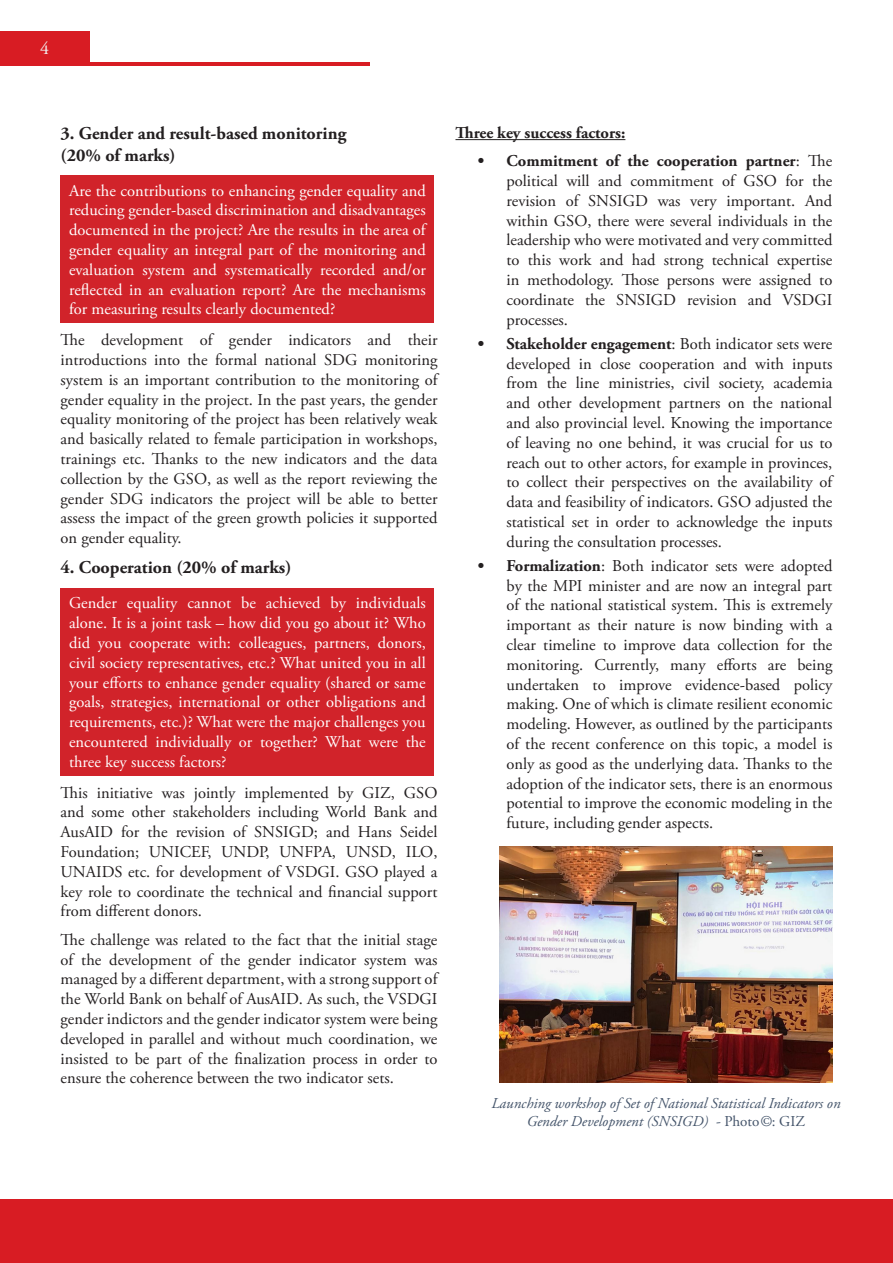
<style>
.page{position:relative;width:893px;height:1263px;background:#fff}
.page>*{position:absolute;margin:0;border:0;box-sizing:border-box;transform-origin:0 0}
._1__Heading{font:700 18px/21.6px "Adobe Garamond Pro";color:#231f20}
.t1{font:18px "Adobe Garamond Pro";color:#f2f2f2}
.t2{font:16.5px/19.8px "Adobe Garamond Pro";color:#231f20;text-align:justify}
.t3{font:16.5px/19.8px "Adobe Garamond Pro";color:#fff;text-align:justify}
.Emphasis{font:700 16.5px "Adobe Garamond Pro";color:#231f20}
.t4{font:italic 15px/18px "Adobe Garamond Pro";color:#44546a;text-align:center}
.s1{font-weight:700}
.s2{font-style:normal}
</style>
<div class="page">
<hr style="left:0;top:63px;width:370px;height:3px;background:#d81c23">
<div style="left:0;top:31px;width:89px;height:32px;background:#d81c23"></div>
<div style="left:61px;top:175px;width:373px;height:148px;background:#d1232a"></div>
<div style="left:61px;top:588px;width:373px;height:187px;background:#d1232a"></div>
<hr style="left:455px;top:139px;width:170px;height:1px;background:#231f20">
<img style="left:500px;top:846px;width:332px;height:236px">
<div style="left:0;top:1199px;width:893px;height:64px;background:#d81c23"></div>
<p class="t1" style="left:40px;top:37px;width:10px">4</p>
<p class="_1__Heading" style="left:61px;top:123px;width:287px">3. Gender and result-based monitoring (20% of marks)</p>
<p class="t3" style="left:69px;top:181px;width:358px">Are the contributions to enhancing gender equality and reducing gender-based discrimination and disadvantages documented in the project? Are the results in the area of gender equality an integral part of the monitoring and evaluation system and systematically recorded and/or reflected in an evaluation report? Are the mechanisms for measuring results clearly documented?</p>
<p class="t2" style="left:61px;top:331px;width:378px">The development of gender indicators and their introductions into the formal national SDG monitoring system is an important contribution to the monitoring of gender equality in the project. In the past years, the gender equality monitoring of the project has been relatively weak and basically related to female participation in workshops, trainings etc. Thanks to the new indicators and the data collection by the GSO, as well as the report reviewing the gender SDG indicators the project will be able to better assess the impact of the green growth policies it supported on gender equality.</p>
<p class="_1__Heading" style="left:61px;top:557px;width:232px">4. Cooperation (20% of marks)</p>
<p class="t3" style="left:69px;top:594px;width:358px">Gender equality cannot be achieved by individuals alone. It is a joint task – how did you go about it? Who did you cooperate with: colleagues, partners, donors, civil society representatives, etc.? What united you in all your efforts to enhance gender equality (shared or same goals, strategies, international or other obligations and requirements, etc.)? What were the major challenges you encountered individually or together? What were the three key success factors?</p>
<p class="t2" style="left:61px;top:783px;width:378px">This initiative was jointly implemented by GIZ, GSO and some other stakeholders including World Bank and AusAID for the revision of SNSIGD; and Hans Seidel Foundation; UNICEF, UNDP, UNFPA, UNSD, ILO, UNAIDS etc. for development of VSDGI. GSO played a key role to coordinate the technical and financial support from different donors.</p>
<p class="t2" style="left:61px;top:930px;width:378px">The challenge was related to the fact that the initial stage of the development of the gender indicator system was managed by a different department, with a strong support of the World Bank on behalf of AusAID. As such, the VSDGI gender indictors and the gender indicator system were being developed in parallel and without much coordination, we insisted to be part of the finalization process in order to ensure the coherence between the two indicator sets.</p>
<p class="Emphasis" style="left:455px;top:123px;width:171px">Three key success factors:</p>
<p class="t2" style="left:506px;top:152px;width:327px;text-indent:-29px"><span class="s1">• Commitment of the cooperation partner</span>: The political will and commitment of GSO for the revision of SNSIGD was very important. And within GSO, there were several individuals in the leadership who were motivated and very committed to this work and had strong technical expertise in methodology. Those persons were assigned to coordinate the SNSIGD revision and VSDGI processes.</p>
<p class="t2" style="left:506px;top:334px;width:327px;text-indent:-29px"><span class="s1">• Stakeholder engagement</span>: Both indicator sets were developed in close cooperation and with inputs from the line ministries, civil society, academia and other development partners on the national and also provincial level. Knowing the importance of leaving no one behind, it was crucial for us to reach out to other actors, for example in provinces, to collect their perspectives on the availability of data and feasibility of indicators. GSO adjusted the statistical set in order to acknowledge the inputs during the consultation processes.</p>
<p class="t2" style="left:506px;top:556px;width:327px;text-indent:-29px"><span class="s1">• Formalization</span>: Both indicator sets were adopted by the MPI minister and are now an integral part of the national statistical system. This is extremely important as their nature is now binding with a clear timeline to improve data collection for the monitoring. Currently, many efforts are being undertaken to improve evidence-based policy making. One of which is climate resilient economic modeling. However, as outlined by the participants of the recent conference on this topic, a model is only as good as the underlying data. Thanks to the adoption of the indicator sets, there is an enormous potential to improve the economic modeling in the future, including gender aspects.</p>
<p class="t4" style="left:491px;top:1095px;width:351px">Launching workshop of Set of National Statistical Indicators on<br>Gender Development (SNSIGD) - <span class="s2">Photo</span>©<span class="s2">: GIZ</span></p>
</div>
